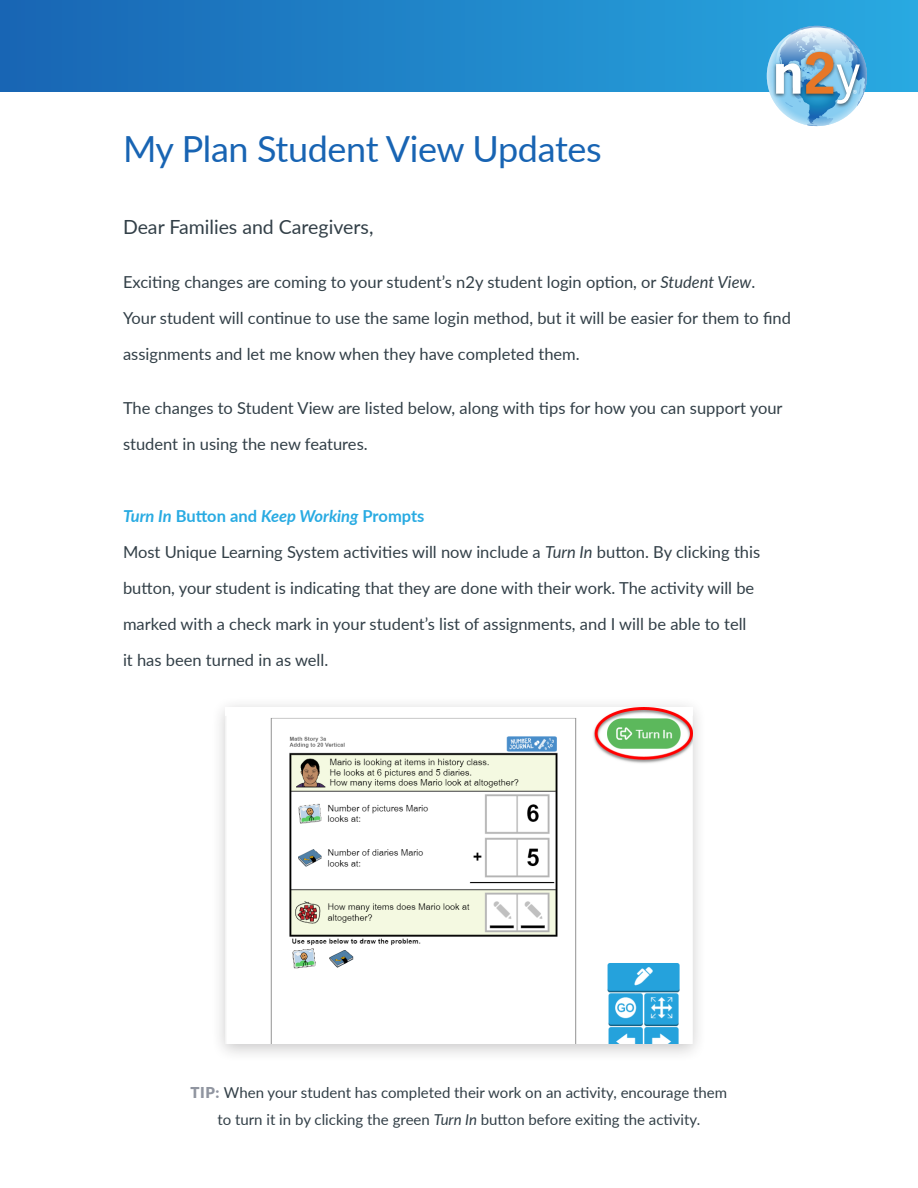
<style>
.page{position:relative;width:918px;height:1188px;background:#fff}
.page>*{position:absolute;margin:0;border:0;box-sizing:border-box;transform-origin:0 0}
.t1{font:36px "Lato";letter-spacing:-.01em;color:#1864b3}
.Greeting{font:19.5px "Lato";color:#323f47}
.Body__baseline___spa{font:16.5px/36px "Lato";color:#323f47}
.Subhead{font:italic 700 16.5px "Lato";color:#29abe2}
.Tip__Center{font:15px/27px "Lato";color:#323f47;text-align:center}
.s1{font-style:italic}
.s2{font-style:normal}
.s3{font-weight:900;color:#9095a0}
</style>
<div class="page">
<div style="left:0;top:0;width:918px;height:92px;background:linear-gradient(to right,#1865b4,#29aae1)"></div>
<div style="left:210px;top:696px;width:497px;height:367px;background:#231f20;opacity:.25"></div>
<img style="left:226px;top:708px;width:466px;height:336px">
<img style="left:772px;top:49px;width:4px;height:56px">
<svg style="left:776px;top:26px;width:91px;height:100px"></svg>
<p class="t1" style="left:123px;top:123px;width:480px">My Plan Student View Updates</p>
<p class="Greeting" style="left:123px;top:213px;width:252px">Dear Families and Caregivers,</p>
<p class="Body__baseline___spa" style="left:123px;top:263px;width:670px">Exciting changes are coming to your student’s n2y student login option, or <span class="s1">Student View</span>.<br>Your student will continue to use the same login method, but it will be easier for them to find assignments and let me know when they have completed them.</p>
<p class="Body__baseline___spa" style="left:123px;top:389px;width:661px">The changes to Student View are listed below, along with tips for how you can support your student in using the new features.</p>
<p class="Subhead" style="left:123px;top:504px;width:303px">Turn In <span class="s2">Button and</span> Keep Working <span class="s2">Prompts</span></p>
<p class="Body__baseline___spa" style="left:123px;top:533px;width:639px">Most Unique Learning System activities will now include a <span class="s1">Turn In</span> button. By clicking this button, your student is indicating that they are done with their work. The activity will be marked with a check mark in your student’s list of assignments, and I will be able to tell it has been turned in as well.</p>
<p class="Tip__Center" style="left:191px;top:1078px;width:538px"><span class="s3">TIP:</span> When your student has completed their work on an activity, encourage them to turn it in by clicking the green <span class="s1">Turn In</span> button before exiting the activity.</p>
</div>
